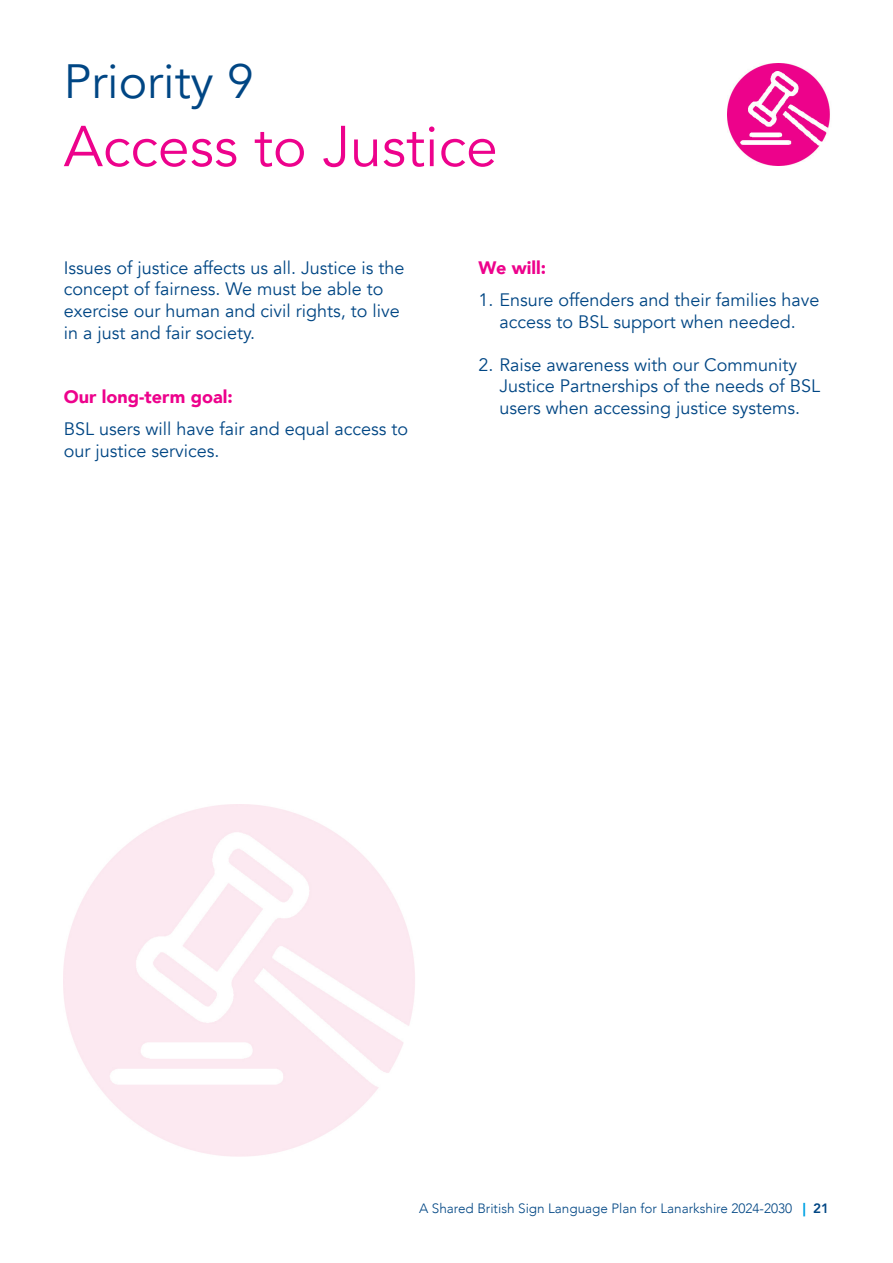
<style>
.page{position:relative;width:893px;height:1263px;background:#fff}
.page>*{position:absolute;margin:0;border:0;box-sizing:border-box;transform-origin:0 0}
.subtitle{font:57px "Avenir";color:#ed028c}
.sub_subtitle{font:48px "Avenir";color:#004684}
.body{font:18px/21.6px "Avenir";color:#004684}
.bullet{font:18px/21.6px "Avenir";color:#004684;text-align:center}
.body-2{font:900 18px "Avenir";color:#ed028c}
.t1{font:300 13.5px "Avenir";color:#004684}
.s1{font-weight:900;color:#00a2e4}
.s2{font-weight:800}
</style>
<div class="page">
<img style="left:727px;top:64px;width:103px;height:102px">
<h2 class="sub_subtitle" style="left:64px;top:53px;width:192px">Priority 9</h2>
<h1 class="subtitle" style="left:64px;top:113px;width:435px">Access to Justice</h1>
<p class="body" style="left:64px;top:257px;width:342px">Issues of justice affects us all. Justice is the concept of fairness. We must be able to exercise our human and civil rights, to live in a just and fair society.</p>
<p class="body-2" style="left:64px;top:381px;width:170px">Our long-term goal:</p>
<p class="body" style="left:64px;top:418px;width:346px">BSL users will have fair and equal access to our justice services.</p>
<p class="body-2" style="left:478px;top:252px;width:69px">We will:</p>
<p class="bullet" style="left:478px;top:289px;width:343px">1. Ensure offenders and their families have access to BSL support when needed.</p>
<p class="bullet" style="left:499px;top:354px;width:322px;text-align:left;text-indent:-21px">2. Raise awareness with our Community<br>Justice Partnerships of the needs of BSL users when accessing justice systems.</p>
<p class="t1" style="left:419px;top:1200px;width:412px">A Shared British Sign Language Plan for Lanarkshire 2024-2030 <span class="s1">|</span> <span class="s2">21</span></p>
</div>
